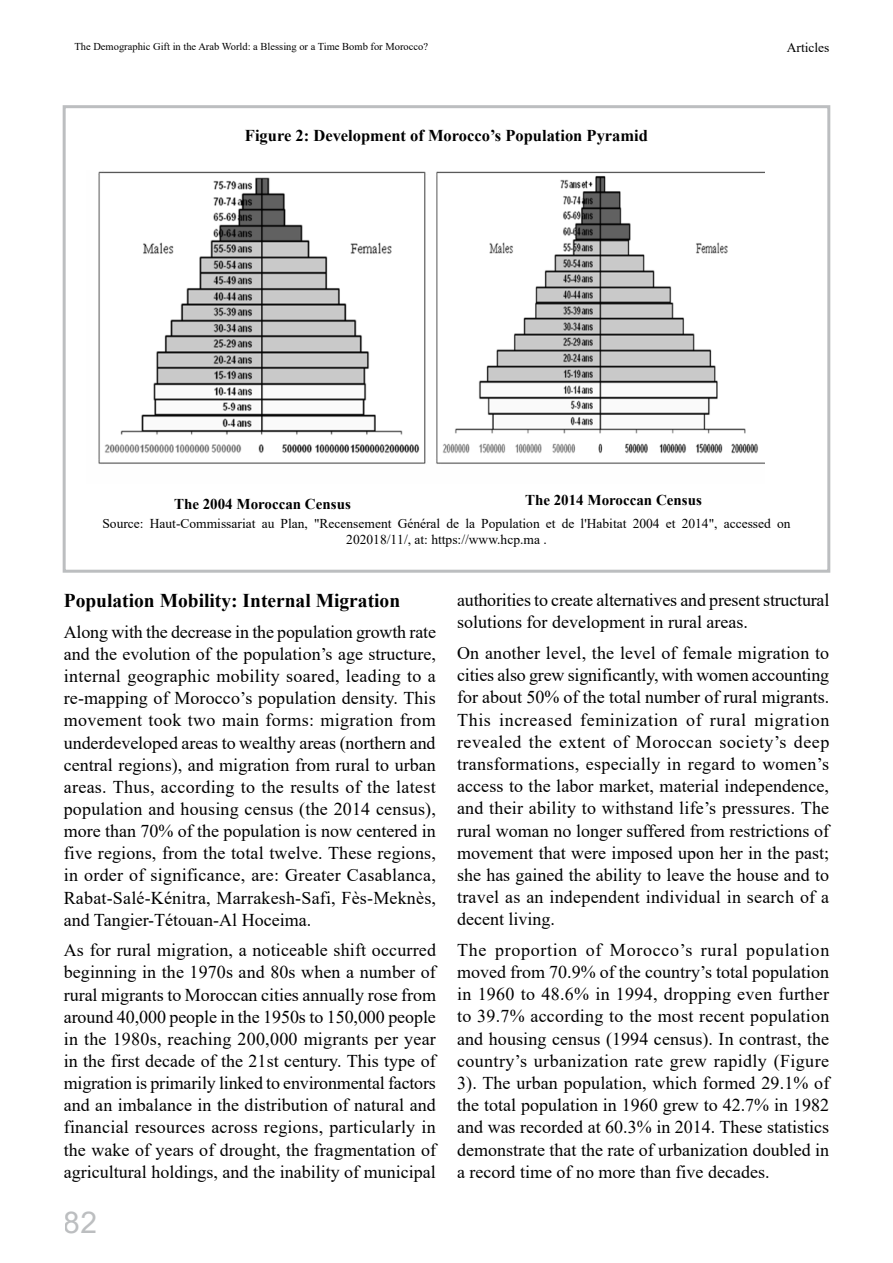
<style>
.page{position:relative;width:893px;height:1263px;background:#fff}
.page>*{position:absolute;margin:0;border:0;box-sizing:border-box;transform-origin:0 0}
.t1{font:30px "Arial";color:#bcbec0}
.t2{font:700 19.5px "Times New Roman";color:#000}
.t3{font:18px/22.2px "Times New Roman";color:#000;text-align:justify}
.t4{font:700 16.5px "Times New Roman";color:#000}
.t5{font:700 15px "Times New Roman";color:#000}
.t6{font:13.5px/16.2px "Times New Roman";color:#000;text-align:center}
.t7{font:10.5px "Times New Roman";color:#000}
</style>
<div class="page">
<img style="left:98px;top:171px;width:667px;height:293px">
<div style="left:63px;top:105px;width:767px;height:468px;border:3px solid #bcbec0"></div>
<p class="t7" style="left:74px;top:39px;width:355px">The Demographic Gift in the Arab World: a Blessing or a Time Bomb for Morocco?</p>
<p class="t6" style="left:787px;top:39px;width:44px">Articles</p>
<p class="t4" style="left:245px;top:123px;width:404px">Figure 2: Development of Morocco’s Population Pyramid</p>
<p class="t5" style="left:174px;top:493px;width:178px">The 2004 Moroccan Census</p>
<p class="t5" style="left:525px;top:489px;width:178px">The 2014 Moroccan Census</p>
<p class="t6" style="left:102px;top:515px;width:690px">Source: Haut-Commissariat au Plan, "Recensement Général de la Population et de l'Habitat 2004 et 2014", accessed on<br>202018/11/, at: https://www.hcp.ma .</p>
<p class="t2" style="left:64px;top:587px;width:338px">Population Mobility: Internal Migration</p>
<p class="t3" style="left:64px;top:620px;width:374px">Along with the decrease in the population growth rate and the evolution of the population’s age structure, internal geographic mobility soared, leading to a re-mapping of Morocco’s population density. This movement took two main forms: migration from underdeveloped areas to wealthy areas (northern and central regions), and migration from rural to urban areas. Thus, according to the results of the latest population and housing census (the 2014 census), more than 70% of the population is now centered in five regions, from the total twelve. These regions, in order of significance, are: Greater Casablanca, Rabat-Salé-Kénitra, Marrakesh-Safi, Fès-Meknès, and Tangier-Tétouan-Al Hoceima.</p>
<p class="t3" style="left:64px;top:939px;width:374px">As for rural migration, a noticeable shift occurred beginning in the 1970s and 80s when a number of rural migrants to Moroccan cities annually rose from around 40,000 people in the 1950s to 150,000 people in the 1980s, reaching 200,000 migrants per year in the first decade of the 21st century. This type of migration is primarily linked to environmental factors and an imbalance in the distribution of natural and financial resources across regions, particularly in the wake of years of drought, the fragmentation of agricultural holdings, and the inability of municipal</p>
<h1 class="t1" style="left:64px;top:1202px;width:35px">82</h1>
<p class="t3" style="left:457px;top:588px;width:374px">authorities to create alternatives and present structural solutions for development in rural areas.</p>
<p class="t3" style="left:457px;top:641px;width:374px">On another level, the level of female migration to cities also grew significantly, with women accounting for about 50% of the total number of rural migrants.<br>This increased feminization of rural migration revealed the extent of Moroccan society’s deep transformations, especially in regard to women’s access to the labor market, material independence, and their ability to withstand life’s pressures. The rural woman no longer suffered from restrictions of movement that were imposed upon her in the past; she has gained the ability to leave the house and to travel as an independent individual in search of a decent living.</p>
<p class="t3" style="left:457px;top:938px;width:374px">The proportion of Morocco’s rural population moved from 70.9% of the country’s total population in 1960 to 48.6% in 1994, dropping even further to 39.7% according to the most recent population and housing census (1994 census). In contrast, the country’s urbanization rate grew rapidly (Figure 3). The urban population, which formed 29.1% of the total population in 1960 grew to 42.7% in 1982 and was recorded at 60.3% in 2014. These statistics demonstrate that the rate of urbanization doubled in a record time of no more than five decades.</p>
</div>
